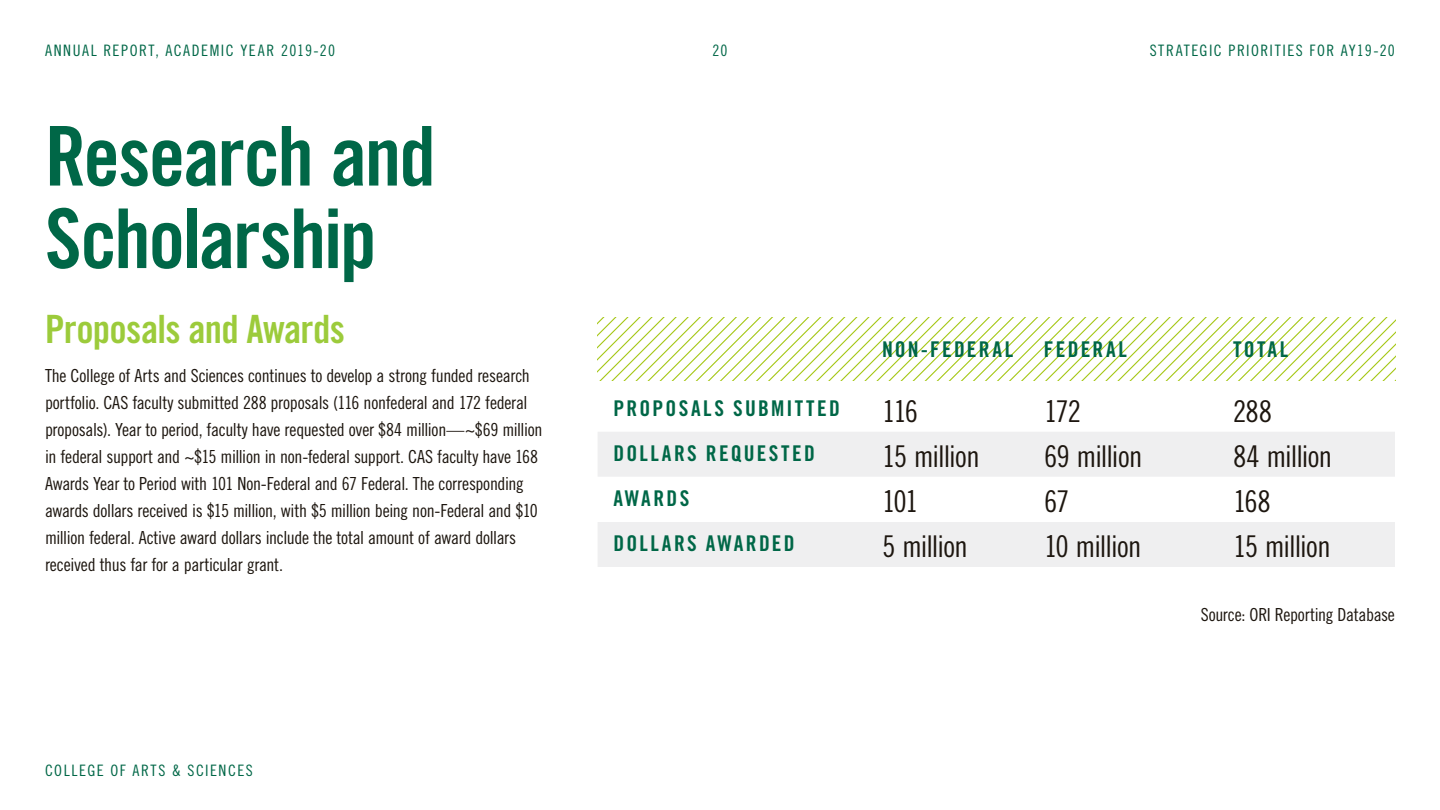
<style>
.page{position:relative;width:1440px;height:810px;background:#fff}
.page>*{position:absolute;margin:0;border:0;box-sizing:border-box;transform-origin:0 0}
.t1{font:82.5px/82.5px "Trade Gothic LT Std Bd Cn 20";letter-spacing:-.03em;color:#006747}
.t2{font:39px "Trade Gothic LT Std Bd Cn 20";letter-spacing:-.015em;color:#9ccb3b}
.t3{font:30px "Trade Gothic LT Std Cn 18";letter-spacing:-.035em;color:#1d160f}
.t4{font:21.67px/45px "Trade Gothic LT Std Bd Cn 20";letter-spacing:.105em;color:#006747}
.t5{font:18px/27px "Trade Gothic LT Std Cn 18";letter-spacing:-.015em;color:#1d160f}
.t6{font:15.75px "Trade Gothic LT Std Cn 18";letter-spacing:.095em;color:#006747}
</style>
<div class="page">
<svg style="left:598px;top:317px;width:44px;height:63px"></svg>
<svg style="left:642px;top:317px;width:753px;height:63px"></svg>
<div style="left:598px;top:432px;width:797px;height:45px;background:#efeff0"></div>
<div style="left:598px;top:522px;width:797px;height:45px;background:#efeff0"></div>
<p class="t6" style="left:45px;top:41px;width:292px">ANNUAL REPORT, ACADEMIC YEAR 2019-20</p>
<p class="t6" style="left:712px;top:41px;width:17px">20</p>
<h1 class="t1" style="left:45px;top:114px;width:392px">Research and<br>Scholarship</h1>
<h2 class="t2" style="left:45px;top:306px;width:302px">Proposals and Awards</h2>
<p class="t5" style="left:45px;top:362px;width:499px">The College of Arts and Sciences continues to develop a strong funded research portfolio. CAS faculty submitted 288 proposals (116 nonfederal and 172 federal proposals). Year to period, faculty have requested over $84 million—~$69 million in federal support and ~$15 million in non-federal support. CAS faculty have 168<br>Awards Year to Period with 101 Non-Federal and 67 Federal. The corresponding awards dollars received is $15 million, with $5 million being non-Federal and $10 million federal. Active award dollars include the total amount of award dollars received thus far for a particular grant.</p>
<p class="t4" style="left:613px;top:386px;width:228px">PROPOSALS SUBMITTED<br>DOLLARS REQUESTED<br>AWARDS<br>DOLLARS AWARDED</p>
<p class="t6" style="left:1150px;top:41px;width:247px">STRATEGIC PRIORITIES FOR AY19-20</p>
<p class="t4" style="left:882px;top:326px;width:133px">NON-FEDERAL</p>
<p class="t4" style="left:1044px;top:326px;width:84px">FEDERAL</p>
<p class="t4" style="left:1233px;top:326px;width:57px">TOTAL</p>
<h3 class="t3" style="left:882px;top:394px;width:38px">116</h3>
<h3 class="t3" style="left:1044px;top:394px;width:38px">172</h3>
<h3 class="t3" style="left:1233px;top:394px;width:41px">288</h3>
<h3 class="t3" style="left:882px;top:439px;width:99px">15 million</h3>
<h3 class="t3" style="left:1044px;top:439px;width:100px">69 million</h3>
<h3 class="t3" style="left:1233px;top:439px;width:101px">84 million</h3>
<h3 class="t3" style="left:882px;top:484px;width:38px">101</h3>
<h3 class="t3" style="left:1044px;top:484px;width:27px">67</h3>
<h3 class="t3" style="left:1233px;top:484px;width:39px">168</h3>
<h3 class="t3" style="left:882px;top:529px;width:87px">5 million</h3>
<h3 class="t3" style="left:1044px;top:529px;width:99px">10 million</h3>
<h3 class="t3" style="left:1233px;top:529px;width:99px">15 million</h3>
<p class="t5" style="left:1201px;top:601px;width:196px">Source: ORI Reporting Database</p>
<p class="t6" style="left:45px;top:761px;width:209px">COLLEGE OF ARTS &amp; SCIENCES</p>
</div>
